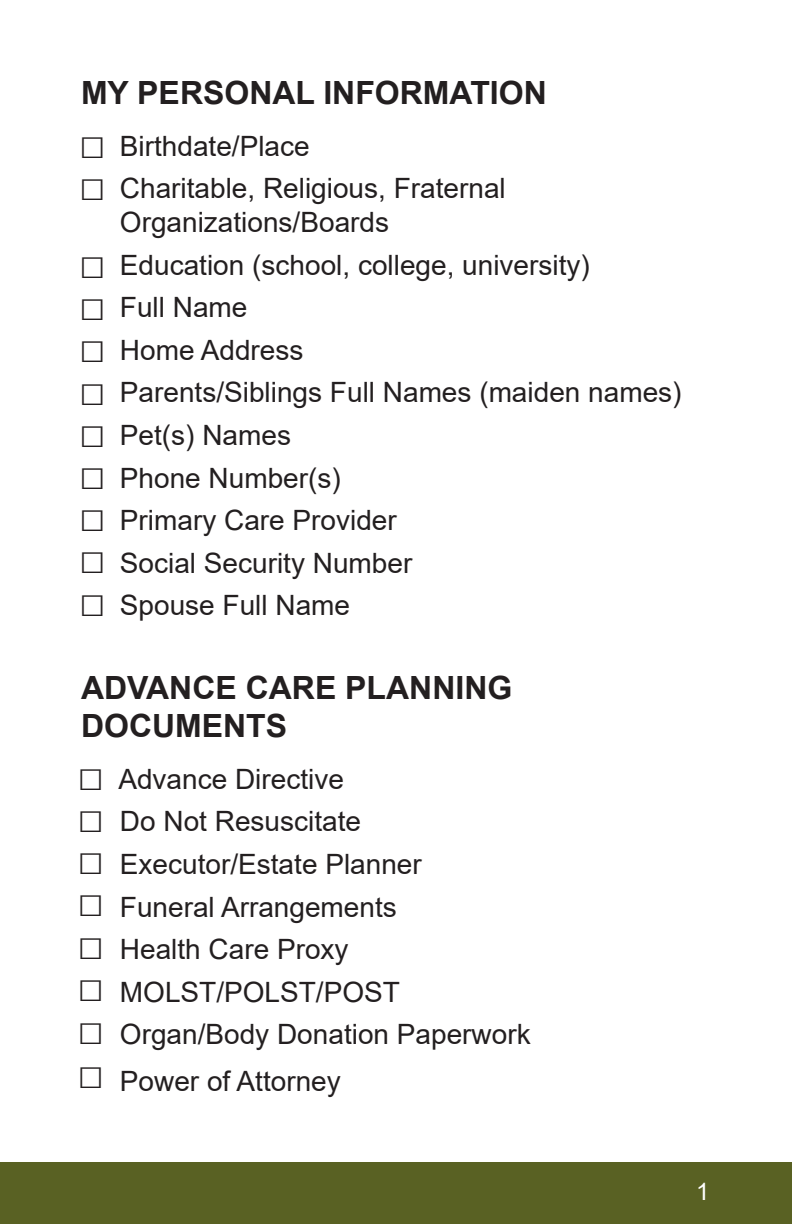
<style>
.page{position:relative;width:792px;height:1224px;background:#fff}
.page>*{position:absolute;margin:0;border:0;box-sizing:border-box;transform-origin:0 0}
.t1{font:44px/42.2px "Calibri";color:#231f20}
.t2{font:700 32px/38.4px "Arial";color:#231f20}
.Checklist_copy{font:28px/33.6px "Arial";color:#231f20}
.t3{font:24px "Arial";color:#fff}
</style>
<div class="page">
<div style="left:0;top:1162px;width:792px;height:62px;background:#596123"></div>
<p class="t2" style="left:81px;top:74px;width:467px">MY PERSONAL INFORMATION</p>
<p class="Checklist_copy" style="left:120px;top:129px;width:191px">Birthdate/Place</p>
<p class="Checklist_copy" style="left:120px;top:172px;width:387px">Charitable, Religious, Fraternal<br>Organizations/Boards</p>
<p class="Checklist_copy" style="left:120px;top:248px;width:471px">Education (school, college, university)</p>
<p class="Checklist_copy" style="left:120px;top:290px;width:129px">Full Name</p>
<p class="Checklist_copy" style="left:120px;top:333px;width:185px">Home Address</p>
<p class="Checklist_copy" style="left:120px;top:376px;width:563px">Parents/Siblings Full Names (maiden names)</p>
<p class="Checklist_copy" style="left:120px;top:418px;width:173px">Pet(s) Names</p>
<p class="Checklist_copy" style="left:120px;top:461px;width:222px">Phone Number(s)</p>
<p class="Checklist_copy" style="left:120px;top:503px;width:278px">Primary Care Provider</p>
<p class="Checklist_copy" style="left:120px;top:546px;width:294px">Social Security Number</p>
<p class="Checklist_copy" style="left:120px;top:589px;width:232px">Spouse Full Name</p>
<p class="t1" style="left:79px;top:121px;width:28px">□ □</p>
<p class="t1" style="left:79px;top:241px;width:28px">□</p>
<p class="t1" style="left:79px;top:283px;width:28px">□</p>
<p class="t1" style="left:79px;top:326px;width:28px">□</p>
<p class="t1" style="left:79px;top:368px;width:28px">□</p>
<p class="t1" style="left:79px;top:410px;width:28px">□</p>
<p class="t1" style="left:79px;top:452px;width:28px">□</p>
<p class="t1" style="left:79px;top:494px;width:28px">□</p>
<p class="t1" style="left:79px;top:537px;width:28px">□</p>
<p class="t1" style="left:79px;top:579px;width:28px">□</p>
<p class="t2" style="left:81px;top:669px;width:433px">ADVANCE CARE PLANNING<br>DOCUMENTS</p>
<p class="Checklist_copy" style="left:118px;top:762px;width:227px">Advance Directive</p>
<p class="Checklist_copy" style="left:120px;top:805px;width:243px">Do Not Resuscitate</p>
<p class="Checklist_copy" style="left:120px;top:847px;width:303px">Executor/Estate Planner</p>
<p class="Checklist_copy" style="left:120px;top:890px;width:278px">Funeral Arrangements</p>
<p class="Checklist_copy" style="left:120px;top:932px;width:230px">Health Care Proxy</p>
<p class="Checklist_copy" style="left:120px;top:975px;width:282px">MOLST/POLST/POST</p>
<p class="Checklist_copy" style="left:120px;top:1018px;width:412px">Organ/Body Donation Paperwork</p>
<p class="Checklist_copy" style="left:120px;top:1065px;width:222px">Power of Attorney</p>
<p class="t1" style="left:77px;top:753px;width:28px">□</p>
<p class="t1" style="left:77px;top:795px;width:28px">□</p>
<p class="t1" style="left:77px;top:837px;width:28px">□</p>
<p class="t1" style="left:77px;top:880px;width:28px">□</p>
<p class="t1" style="left:77px;top:922px;width:28px">□</p>
<p class="t1" style="left:77px;top:964px;width:28px">□</p>
<p class="t1" style="left:77px;top:1008px;width:28px">□</p>
<p class="t1" style="left:77px;top:1051px;width:28px">□</p>
<p class="t3" style="left:696px;top:1175px;width:15px">1</p>
</div>
